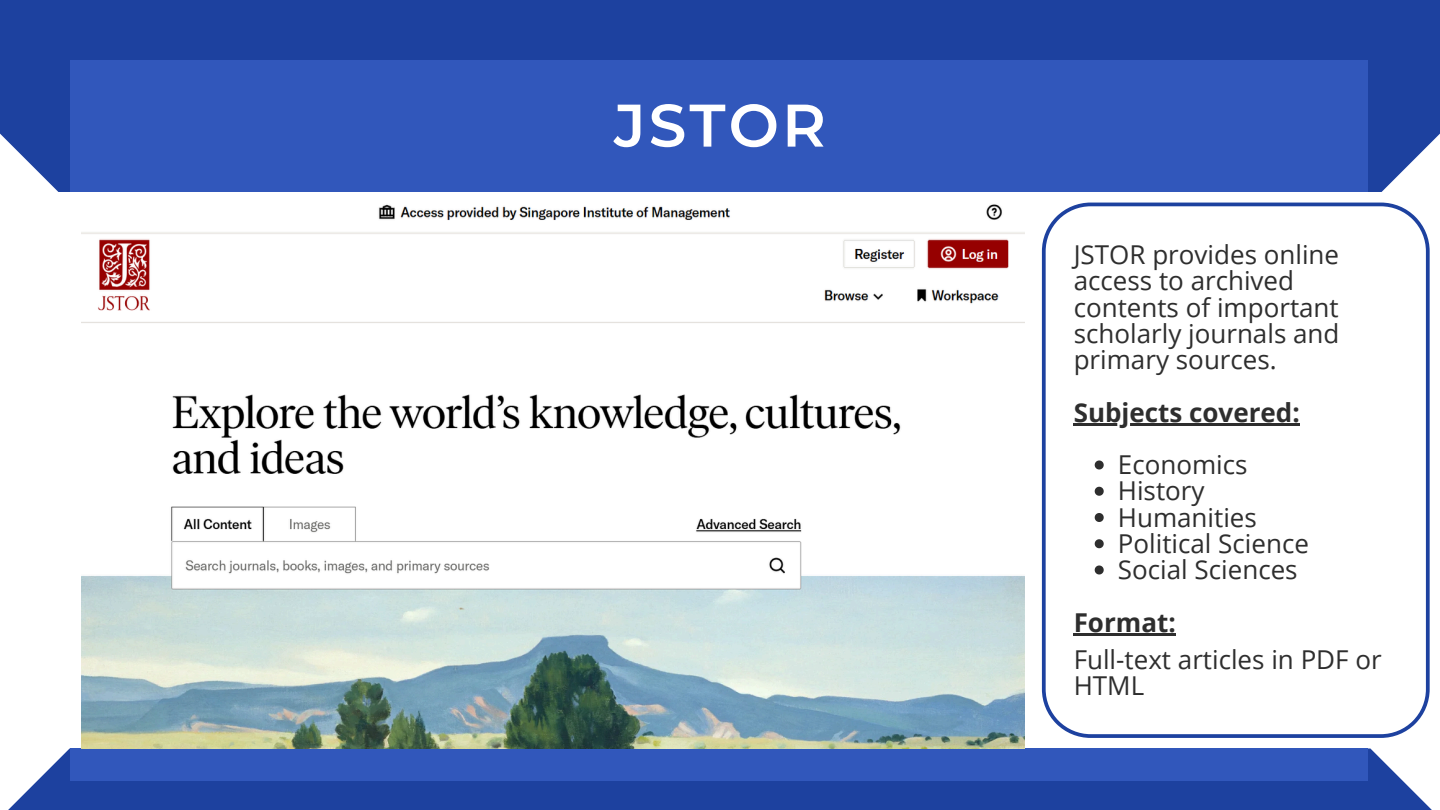
<style>
.page{position:relative;width:1440px;height:810px;background:#fff}
.page>*{position:absolute;margin:0;border:0;box-sizing:border-box;transform-origin:0 0}
.t1{font:600 60px "Montserrat";letter-spacing:.05em;color:#fff}
.t2{font:26px/26.2px "Open Sans";color:#2e2e2e}
.t3{font:700 26px "Open Sans";color:#2e2e2e}
</style>
<div class="page">
<div style="left:0;top:0;width:1440px;height:192px;background:#1d419f"></div>
<div style="left:0;top:748px;width:1440px;height:62px;background:#1d419f"></div>
<div style="left:70px;top:60px;width:1298px;height:132px;background:#3157bb"></div>
<div style="left:70px;top:748px;width:1298px;height:33px;background:#3157bb"></div>
<svg style="left:1042px;top:203px;width:388px;height:535px"></svg>
<img style="left:81px;top:204px;width:943px;height:544px">
<hr style="left:1074px;top:423px;width:226px;height:2px;background:#2e2e2e">
<svg style="left:1095px;top:460px;width:9px;height:10px"></svg>
<svg style="left:1095px;top:487px;width:9px;height:9px"></svg>
<svg style="left:1095px;top:513px;width:9px;height:9px"></svg>
<svg style="left:1095px;top:539px;width:9px;height:9px"></svg>
<svg style="left:1095px;top:566px;width:9px;height:8px"></svg>
<hr style="left:1074px;top:633px;width:102px;height:2px;background:#2e2e2e">
<h1 class="t1" style="left:614px;top:89px;width:213px">JSTOR</h1>
<p class="t2" style="left:1074px;top:241px;width:267px">JSTOR provides online access to archived contents of important scholarly journals and primary sources.</p>
<p class="t3" style="left:1074px;top:394px;width:228px">Subjects covered:</p>
<h2 class="t2" style="left:1118px;top:451px;width:131px">Economics</h2>
<p class="t2" style="left:1118px;top:477px;width:88px">History</p>
<p class="t2" style="left:1118px;top:503px;width:141px">Humanities</p>
<p class="t2" style="left:1118px;top:530px;width:193px">Political Science</p>
<p class="t2" style="left:1118px;top:556px;width:181px">Social Sciences</p>
<p class="t3" style="left:1074px;top:604px;width:104px">Format:</p>
<h2 class="t2" style="left:1074px;top:646px;width:310px">Full-text articles in PDF or</h2>
<p class="t2" style="left:1074px;top:672px;width:72px">HTML</p>
</div>
